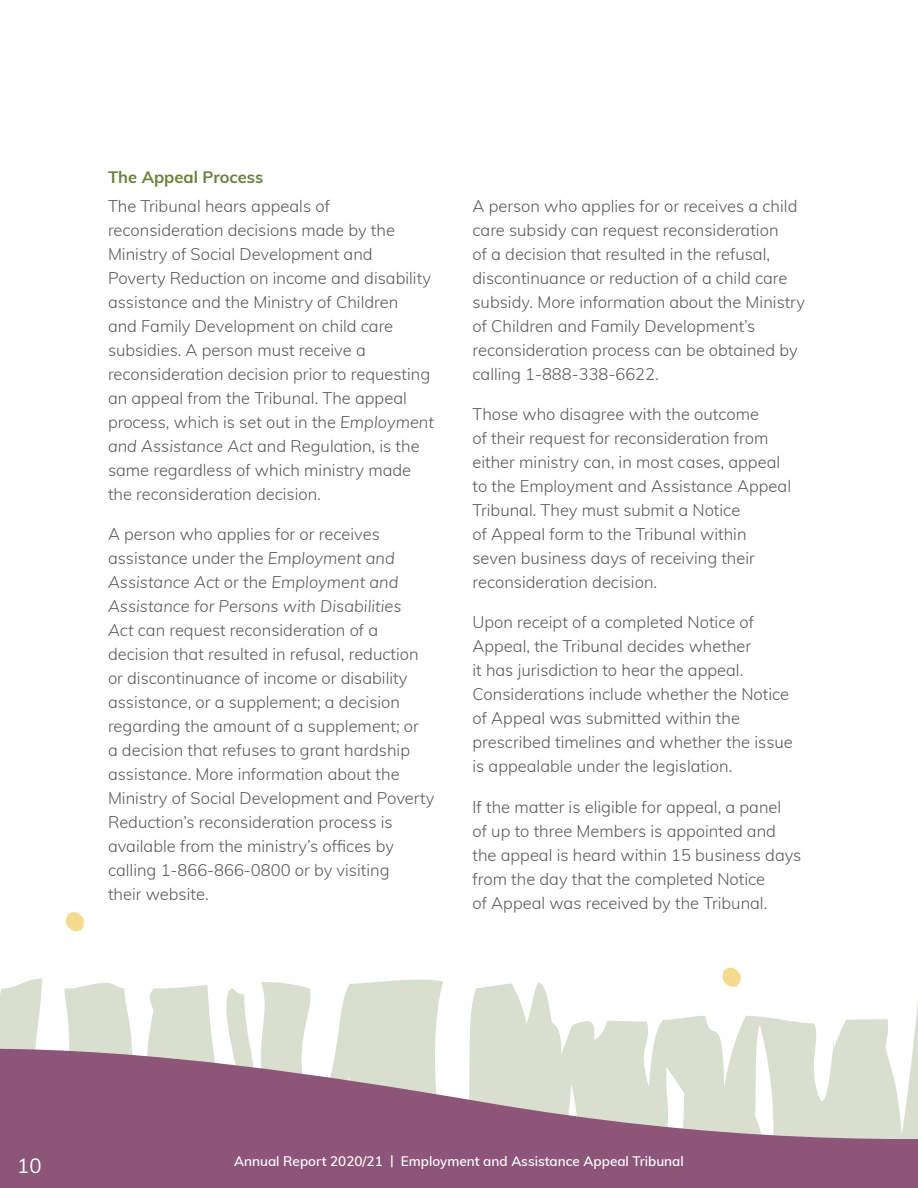
<style>
.page{position:relative;width:918px;height:1188px;background:#fff}
.page>*{position:absolute;margin:0;border:0;box-sizing:border-box;transform-origin:0 0}
.t1{font:20.25px "Muli";color:#fff}
.t2{font:300 16.5px/24px "Muli";color:#58595b}
.t3{font:700 16.5px "Muli";color:#69813b}
.t4{font:600 13.5px "Muli";color:#fff}
.s1{font-style:italic}
</style>
<div class="page">
<svg style="left:0;top:921px;width:918px;height:127px"></svg>
<svg style="left:0;top:1048px;width:918px;height:140px;background:#a98698"></svg>
<svg style="left:66px;top:912px;width:18px;height:21px"></svg>
<svg style="left:723px;top:966px;width:18px;height:22px"></svg>
<p class="t3" style="left:108px;top:165px;width:157px">The Appeal Process</p>
<p class="t2" style="left:108px;top:193px;width:328px">The Tribunal hears appeals of reconsideration decisions made by the Ministry of Social Development and Poverty Reduction on income and disability assistance and the Ministry of Children<br>and Family Development on child care subsidies. A person must receive a reconsideration decision prior to requesting an appeal from the Tribunal. The appeal process, which is set out in the <span class="s1">Employment and Assistance Act</span> and Regulation, is the same regardless of which ministry made the reconsideration decision.</p>
<p class="t2" style="left:108px;top:521px;width:328px">A person who applies for or receives assistance under the <span class="s1">Employment and Assistance Act</span> or the <span class="s1">Employment and Assistance for Persons with Disabilities<br>Act</span> can request reconsideration of a decision that resulted in refusal, reduction or discontinuance of income or disability assistance, or a supplement; a decision regarding the amount of a supplement; or<br>a decision that refuses to grant hardship assistance. More information about the Ministry of Social Development and Poverty Reduction’s reconsideration process is available from the ministry’s offices by calling 1-866-866-0800 or by visiting<br>their website.</p>
<p class="t2" style="left:473px;top:193px;width:334px">A person who applies for or receives a child care subsidy can request reconsideration<br>of a decision that resulted in the refusal, discontinuance or reduction of a child care subsidy. More information about the Ministry of Children and Family Development’s reconsideration process can be obtained by calling 1-888-338-6622.</p>
<p class="t2" style="left:473px;top:401px;width:320px">Those who disagree with the outcome<br>of their request for reconsideration from either ministry can, in most cases, appeal to the Employment and Assistance Appeal Tribunal. They must submit a Notice<br>of Appeal form to the Tribunal within seven business days of receiving their reconsideration decision.</p>
<p class="t2" style="left:473px;top:610px;width:322px">Upon receipt of a completed Notice of Appeal, the Tribunal decides whether<br>it has jurisdiction to hear the appeal.<br>Considerations include whether the Notice of Appeal was submitted within the prescribed timelines and whether the issue is appealable under the legislation.</p>
<p class="t2" style="left:473px;top:794px;width:330px">If the matter is eligible for appeal, a panel<br>of up to three Members is appointed and the appeal is heard within 15 business days from the day that the completed Notice<br>of Appeal was received by the Tribunal.</p>
<p class="t1" style="left:17px;top:1151px;width:26px">10</p>
<p class="t4" style="left:234px;top:1151px;width:451px">Annual Report 2020/21 | Employment and Assistance Appeal Tribunal</p>
</div>
